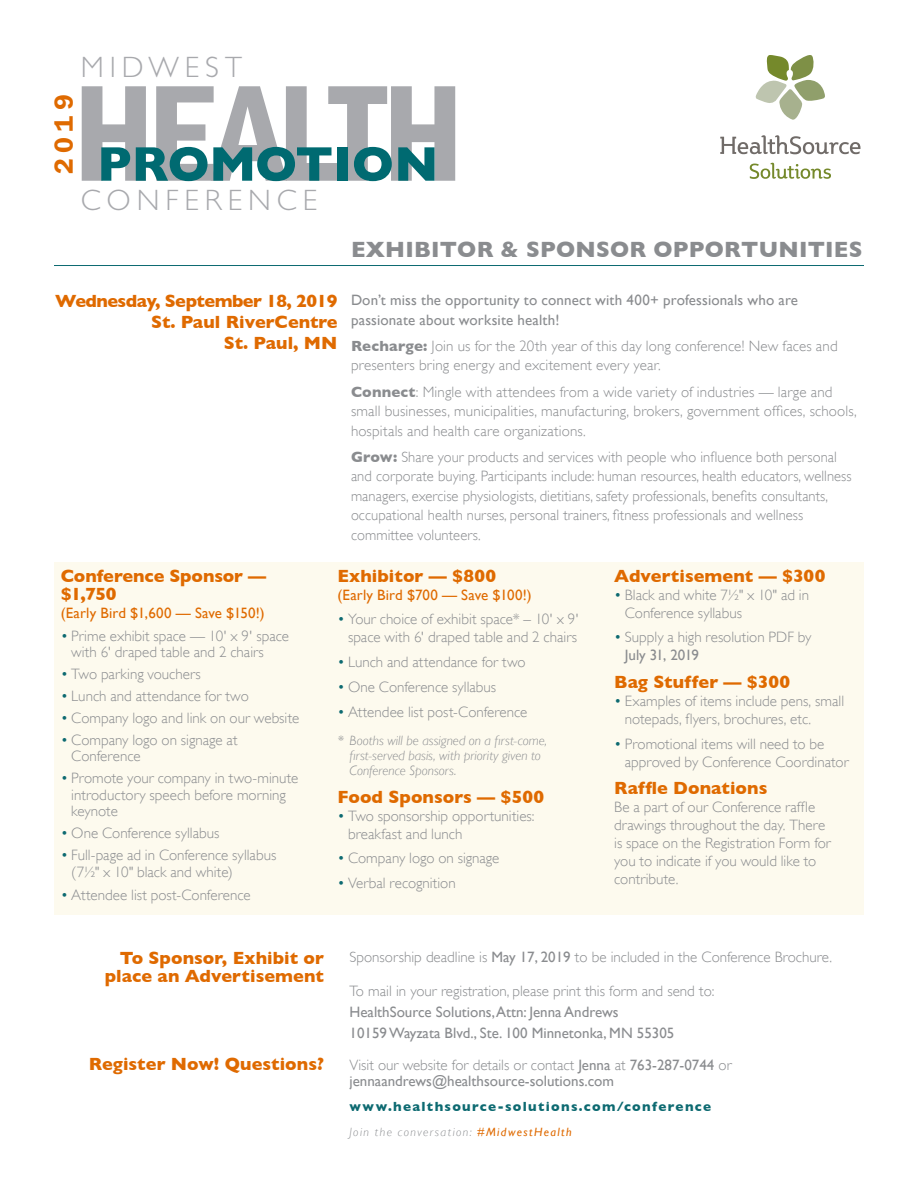
<style>
.page{position:relative;width:918px;height:1188px;background:#fff}
.page>*{position:absolute;margin:0;border:0;box-sizing:border-box;transform-origin:0 0}
.t1{font:300 29.55px "Gill Sans";letter-spacing:.2em;color:#a8a9ad}
.t2{font:600 27.15px "Franklin Gothic";color:#df6a00}
.Main_heads{font:700 22.5px "Gill Sans";letter-spacing:.01em;color:#8a8c8f}
.Subheads{font:700 18px/18px "Gill Sans";color:#df6a00}
.Subheads-2{font:700 18px "Gill Sans";letter-spacing:-.03em;color:#df6a00}
.Text{font:300 15px/18px "Gill Sans";letter-spacing:.005em;color:#8a8c8f}
.Text-2{font:15px/21px "Gill Sans";color:#8a8c8f}
.Subheads-3{font:15px/16.5px "Gill Sans";color:#8a8c8f}
.Subheads-4{font:15px "Gill Sans";letter-spacing:.01em;color:#df6a00}
.Text-3{font:italic 300 13.5px/15px "Gill Sans";color:#8a8c8f}
.t3{font:700 13.5px "Gill Sans";letter-spacing:.095em;color:#0d6a71}
.t4{font:italic 300 12px "Gill Sans";letter-spacing:.115em;color:#8a8c8f}
.s1{font-weight:700}
.s2{color:#0d6a71}
.s3{font-weight:400}
.s4{font-weight:300}
.s5{font-weight:400;color:#df6a00}
</style>
<div class="page">
<svg style="left:82px;top:86px;width:373px;height:95px"></svg>
<hr style="left:54px;top:265px;width:810px;height:1px;background:#0d6a71">
<div style="left:54px;top:562px;width:810px;height:353px;background:#fdfaee"></div>
<svg style="left:720px;top:135px;width:140px;height:19px"></svg>
<svg style="left:750px;top:163px;width:81px;height:16px"></svg>
<svg style="left:755px;top:55px;width:70px;height:65px"></svg>
<p class="t2" style="left:47px;top:174px;width:81px;rotate:-90deg">2019</p>
<p class="t1" style="left:81px;top:51px;width:163px">MIDWEST</p>
<p class="t1" style="left:81px;top:184px;width:238px">CONFERENCE</p>
<p class="Main_heads" style="left:351px;top:237px;width:513px">EXHIBITOR &amp; SPONSOR OPPORTUNITIES</p>
<p class="Subheads-2" style="left:55px;top:291px;width:284px">Wednesday, September 18, 2019</p>
<p class="Subheads" style="left:151px;top:313px;width:188px">St. Paul RiverCentre</p>
<p class="Subheads" style="left:224px;top:333px;width:115px">St. Paul, MN</p>
<p class="Text-2" style="left:351px;top:290px;width:449px;line-height:19.5px">Don’t miss the opportunity to connect with 400+ professionals who are passionate about worksite health!</p>
<p class="Text" style="left:351px;top:336px;width:488px;line-height:19.5px"><span class="s1">Recharge:</span> Join us for the 20th year of this day long conference! New faces and presenters bring energy and excitement every year.</p>
<p class="Text" style="left:351px;top:382px;width:507px;line-height:19.5px"><span class="s1">Connect</span>: Mingle with attendees from a wide variety of industries — large and small businesses, municipalities, manufacturing, brokers, government offices, schools, hospitals and health care organizations.</p>
<p class="Text" style="left:351px;top:447px;width:502px;line-height:19.5px"><span class="s1">Grow:</span> Share your products and services with people who influence both personal and corporate buying. Participants include: human resources, health educators, wellness managers, exercise physiologists, dietitians, safety professionals, benefits consultants, occupational health nurses, personal trainers, fitness professionals and wellness committee volunteers.</p>
<p class="Subheads" style="left:61px;top:566px;width:207px">Conference Sponsor — $1,750</p>
<p class="Subheads-4" style="left:61px;top:604px;width:206px">(Early Bird $1,600 — Save $150!)</p>
<p class="Text" style="left:71px;top:628px;width:219px;line-height:16.5px;text-indent:-10px"><span class="s2">•</span> Prime exhibit space — 10' x 9' space with 6' draped table and 2 chairs</p>
<p class="Text" style="left:61px;top:665px;width:142px"><span class="s2">•</span> Two parking vouchers</p>
<p class="Text" style="left:61px;top:687px;width:190px"><span class="s2">•</span> Lunch and attendance for two</p>
<p class="Text" style="left:61px;top:709px;width:240px"><span class="s2">•</span> Company logo and link on our website</p>
<p class="Text" style="left:71px;top:732px;width:168px;line-height:16.5px;text-indent:-10px"><span class="s2">•</span> Company logo on signage at<br>Conference</p>
<p class="Text" style="left:71px;top:770px;width:229px;line-height:16.5px;text-indent:-10px"><span class="s2">•</span> Promote your company in two-minute introductory speech before morning keynote</p>
<p class="Text" style="left:61px;top:824px;width:160px"><span class="s2">•</span> One Conference syllabus</p>
<p class="Text" style="left:71px;top:847px;width:207px;line-height:16.5px;text-indent:-10px"><span class="s2">•</span> Full-page ad in Conference syllabus (7½" x 10" black and white)</p>
<p class="Text" style="left:61px;top:886px;width:191px"><span class="s2">•</span> Attendee list post-Conference</p>
<p class="Subheads" style="left:338px;top:566px;width:160px">Exhibitor — $800</p>
<p class="Subheads-4" style="left:338px;top:586px;width:196px">(Early Bird $700 — Save $100!)</p>
<p class="Text" style="left:338px;top:610px;width:243px;text-align:center"><span class="s2">•</span> Your choice of exhibit space* – 10' x 9' space with 6' draped table and 2 chairs</p>
<p class="Text" style="left:338px;top:653px;width:190px"><span class="s2">•</span> Lunch and attendance for two</p>
<p class="Text" style="left:338px;top:678px;width:160px"><span class="s2">•</span> One Conference syllabus</p>
<p class="Text" style="left:338px;top:703px;width:191px"><span class="s2">•</span> Attendee list post-Conference</p>
<p class="Text-3" style="left:350px;top:733px;width:199px;text-indent:-12px">* Booths will be assigned on a first-come, first-served basis, with priority given to<br>Conference Sponsors.</p>
<p class="Subheads" style="left:338px;top:787px;width:208px">Food Sponsors — $500</p>
<p class="Text" style="left:348px;top:807px;width:188px;text-indent:-10px"><span class="s2">•</span> Two sponsorship opportunities: breakfast and lunch</p>
<p class="Text" style="left:338px;top:849px;width:163px"><span class="s2">•</span> Company logo on signage</p>
<p class="Text" style="left:338px;top:874px;width:120px"><span class="s2">•</span> Verbal recognition</p>
<p class="Subheads" style="left:614px;top:566px;width:213px">Advertisement — $300</p>
<p class="Text" style="left:625px;top:586px;width:186px;text-indent:-10px"><span class="s2">•</span> Black and white 7½" x 10" ad in<br>Conference syllabus</p>
<p class="Text" style="left:625px;top:628px;width:188px;text-indent:-10px"><span class="s2">•</span> Supply a high resolution PDF by<br><span class="s3">July 31, 2019</span></p>
<p class="Subheads" style="left:614px;top:673px;width:178px">Bag Stuffer — $300</p>
<p class="Text" style="left:625px;top:692px;width:221px;text-indent:-10px"><span class="s2">•</span> Examples of items include pens, small notepads, flyers, brochures, etc.</p>
<p class="Text" style="left:625px;top:735px;width:225px;text-indent:-10px"><span class="s2">•</span> Promotional items will need to be approved by Conference Coordinator</p>
<p class="Subheads" style="left:614px;top:779px;width:155px">Raffle Donations</p>
<p class="Text" style="left:614px;top:798px;width:218px">Be a part of our Conference raffle drawings throughout the day. There is space on the Registration Form for you to indicate if you would like to contribute.</p>
<p class="Subheads" style="left:105px;top:949px;width:221px;text-align:right">To Sponsor, Exhibit or place an Advertisement</p>
<p class="Text" style="left:350px;top:948px;width:484px">Sponsorship deadline is <span class="s3">May 17, 2019</span> to be included in the Conference Brochure.</p>
<p class="Text-2" style="left:350px;top:981px;width:366px"><span class="s4">To mail in your registration, please print this form and send to:<br></span>HealthSource Solutions, Attn: Jenna Andrews<br>10159 Wayzata Blvd., Ste. 100 Minnetonka, MN 55305</p>
<p class="Subheads" style="left:89px;top:1055px;width:237px">Register Now! Questions?</p>
<p class="Subheads-3" style="left:350px;top:1056px;width:384px"><span class="s4">Visit our website for details or contact</span> Jenna <span class="s4">at</span> 763-287-0744 <span class="s4">or </span>jennaandrews@healthsource-solutions.com</p>
<p class="t3" style="left:350px;top:1099px;width:363px">www.healthsource-solutions.com/conference</p>
<p class="t4" style="left:350px;top:1125px;width:224px">Join the conversation: <span class="s5">#MidwestHealth</span></p>
</div>
